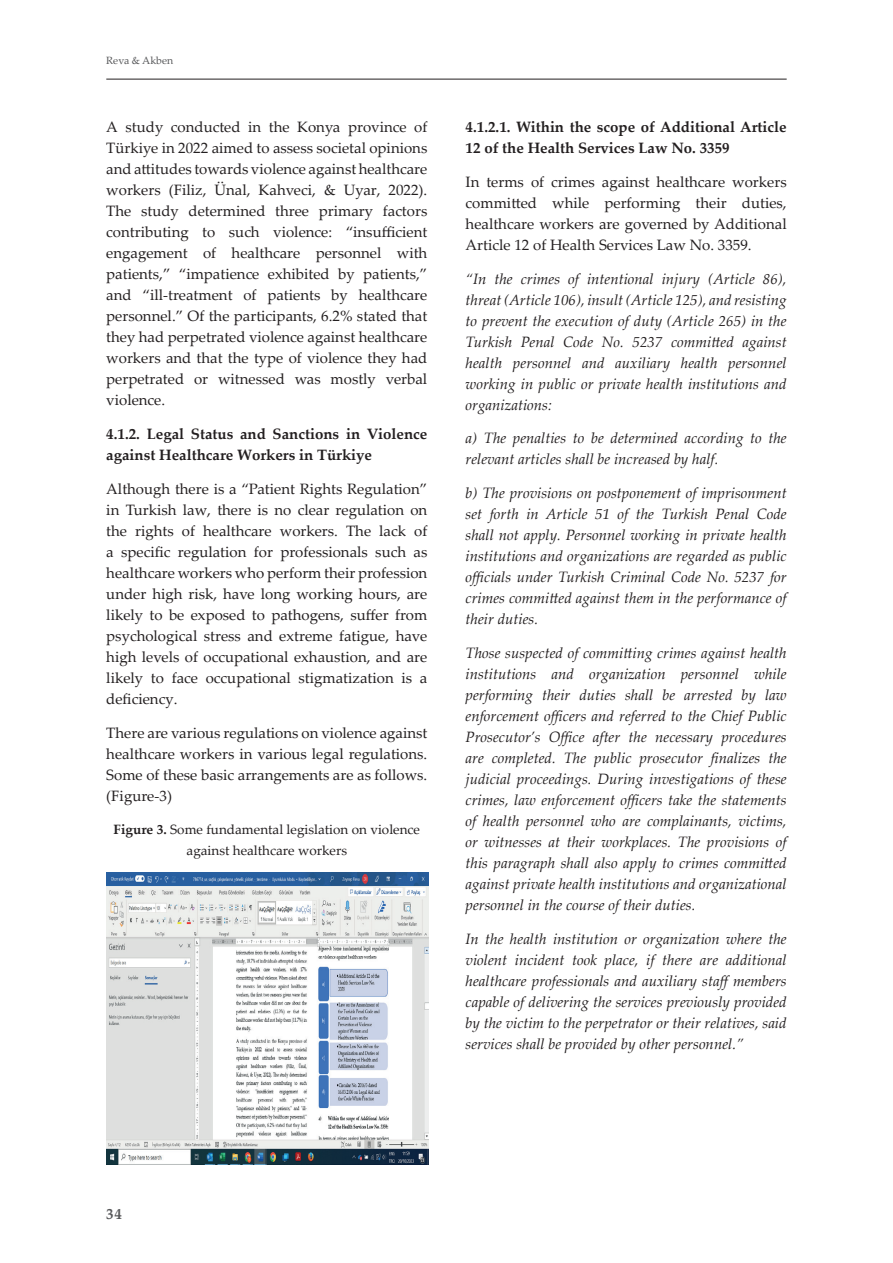
<style>
.page{position:relative;width:893px;height:1263px;background:#fff}
.page>*{position:absolute;margin:0;border:0;box-sizing:border-box;transform-origin:0 0}
.t1{font:italic 15px/21px "Palatino Linotype";color:#231f20;text-align:justify}
.t2{font:15px/21px "Palatino Linotype";color:#231f20;text-align:justify}
.t3{font:700 15px/21px "Palatino Linotype";color:#231f20}
.t4{font:700 15px "Palatino Linotype";color:#57585a}
.t5{font:13.5px/21px "Palatino Linotype";color:#231f20;text-align:center}
.t6{font:10.5px "Palatino Linotype";color:#57585a}
.s1{font-weight:700}
</style>
<div class="page">
<hr style="left:106px;top:79px;width:681px;height:1px;background:#231f20">
<img style="left:106px;top:872px;width:322px;height:293px">
<p class="t6" style="left:106px;top:53px;width:68px">Reva &amp; Akben</p>
<p class="t2" style="left:106px;top:116px;width:323px">A study conducted in the Konya province of Türkiye in 2022 aimed to assess societal opinions and attitudes towards violence against healthcare workers (Filiz, Ünal, Kahveci, &amp; Uyar, 2022).<br>The study determined three primary factors contributing to such violence: “insufficient engagement of healthcare personnel with patients,” “impatience exhibited by patients,” and “ill-treatment of patients by healthcare personnel.” Of the participants, 6.2% stated that they had perpetrated violence against healthcare workers and that the type of violence they had perpetrated or witnessed was mostly verbal violence.</p>
<p class="t3" style="left:106px;top:423px;width:323px">4.1.2. Legal Status and Sanctions in Violence against Healthcare Workers in Türkiye</p>
<p class="t2" style="left:106px;top:477px;width:323px">Although there is a “Patient Rights Regulation” in Turkish law, there is no clear regulation on the rights of healthcare workers. The lack of a specific regulation for professionals such as healthcare workers who perform their profession under high risk, have long working hours, are likely to be exposed to pathogens, suffer from psychological stress and extreme fatigue, have high levels of occupational exhaustion, and are likely to face occupational stigmatization is a deficiency.</p>
<p class="t2" style="left:106px;top:721px;width:323px">There are various regulations on violence against healthcare workers in various legal regulations.<br>Some of these basic arrangements are as follows. (Figure-3)</p>
<p class="t5" style="left:114px;top:819px;width:308px"><span class="s1">Figure 3.</span> Some fundamental legislation on violence against healthcare workers</p>
<p class="t3" style="left:466px;top:116px;width:323px">4.1.2.1. Within the scope of Additional Article<br>12 of the Health Services Law No. 3359</p>
<p class="t2" style="left:466px;top:171px;width:323px">In terms of crimes against healthcare workers committed while performing their duties, healthcare workers are governed by Additional Article 12 of Health Services Law No. 3359.</p>
<p class="t1" style="left:466px;top:267px;width:323px">“In the crimes of intentional injury (Article 86), threat (Article 106), insult (Article 125), and resisting to prevent the execution of duty (Article 265) in the Turkish Penal Code No. 5237 committed against health personnel and auxiliary health personnel working in public or private health institutions and organizations:</p>
<p class="t1" style="left:466px;top:427px;width:323px">a) The penalties to be determined according to the relevant articles shall be increased by half.</p>
<p class="t1" style="left:466px;top:482px;width:323px">b) The provisions on postponement of imprisonment set forth in Article 51 of the Turkish Penal Code shall not apply. Personnel working in private health institutions and organizations are regarded as public officials under Turkish Criminal Code No. 5237 for crimes committed against them in the performance of their duties.</p>
<p class="t1" style="left:466px;top:642px;width:323px">Those suspected of committing crimes against health institutions and organization personnel while performing their duties shall be arrested by law enforcement officers and referred to the Chief Public Prosecutor’s Office after the necessary procedures are completed. The public prosecutor finalizes the judicial proceedings. During investigations of these crimes, law enforcement officers take the statements of health personnel who are complainants, victims, or witnesses at their workplaces. The provisions of this paragraph shall also apply to crimes committed against private health institutions and organizational personnel in the course of their duties.</p>
<p class="t1" style="left:466px;top:927px;width:323px">In the health institution or organization where the violent incident took place, if there are additional healthcare professionals and auxiliary staff members capable of delivering the services previously provided by the victim to the perpetrator or their relatives, said services shall be provided by other personnel.”</p>
<p class="t4" style="left:106px;top:1203px;width:17px">34</p>
</div>
